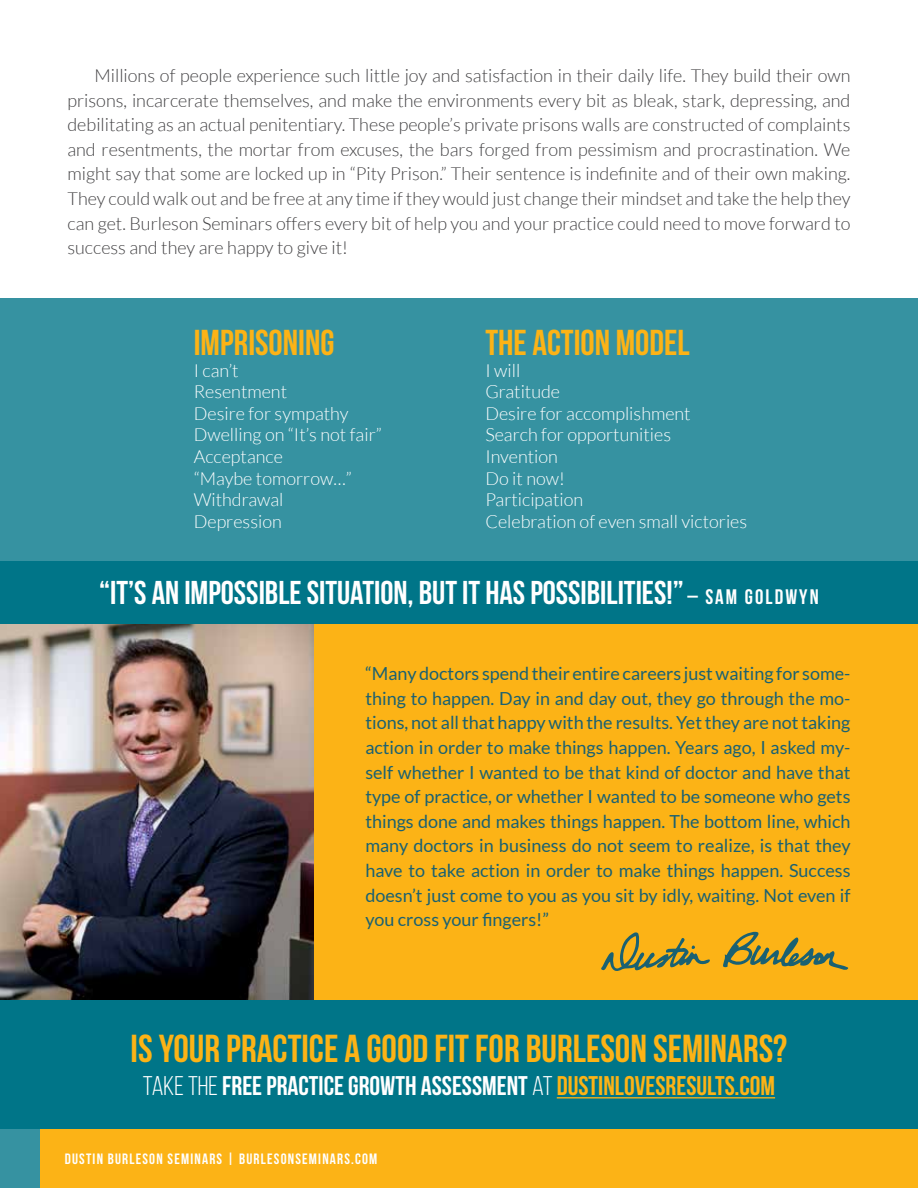
<style>
.page{position:relative;width:918px;height:1188px;background:#fff}
.page>*{position:absolute;margin:0;border:0;box-sizing:border-box;transform-origin:0 0}
.t1{font:700 39px "Bebas Neue";color:#fcb316}
.t2{font:700 36px "Bebas Neue";color:#fcb316}
.t3{font:700 33px "Bebas Neue";color:#fff}
.t4{font:700 27px "Bebas Neue";color:#fff}
.t5{font:300 18px/24.6px "Lato";color:#414042;text-align:justify}
.t6{font:18px/24.6px "Lato";color:#1a6172;text-align:justify}
.t7{font:300 18px/21.6px "Lato";color:#fff}
.t8{font:700 15px "Bebas Neue";letter-spacing:.08em;color:#fff}
.s1{font-size:21px}
.s2{font-weight:400}
.s3{color:#fcb316}
</style>
<div class="page">
<div style="left:0;top:1128px;width:918px;height:60px;background:#fcb316"></div>
<div style="left:0;top:1128px;width:40px;height:60px;background:#3692a1"></div>
<div style="left:0;top:623px;width:918px;height:381px;background:#fcb316"></div>
<img style="left:0;top:624px;width:313px;height:376px">
<svg style="left:601px;top:932px;width:109px;height:39px"></svg>
<svg style="left:723px;top:931px;width:125px;height:39px"></svg>
<div style="left:0;top:299px;width:918px;height:322px;background:#3692a1"></div>
<div style="left:0;top:561px;width:918px;height:63px;background:#007588"></div>
<div style="left:0;top:1000px;width:918px;height:130px;background:#007588"></div>
<hr style="left:557px;top:1097px;width:218px;height:1px;background:#fcb316">
<p class="t5" style="left:68px;top:63px;width:785px;text-indent:27px">Millions of people experience such little joy and satisfaction in their daily life. They build their own prisons, incarcerate themselves, and make the environments every bit as bleak, stark, depressing, and debilitating as an actual penitentiary. These people’s private prisons walls are constructed of complaints and resentments, the mortar from excuses, the bars forged from pessimism and procrastination. We might say that some are locked up in “Pity Prison.” Their sentence is indefinite and of their own making.<br>They could walk out and be free at any time if they would just change their mindset and take the help they can get. Burleson Seminars offers every bit of help you and your practice could need to move forward to success and they are happy to give it!</p>
<h2 class="t2" style="left:194px;top:323px;width:142px">IMPRISONING</h2>
<p class="t7" style="left:194px;top:359px;width:189px">I can’t<br>Resentment<br>Desire for sympathy<br>Dwelling on “It’s not fair”<br>Acceptance<br>“Maybe tomorrow…”<br>Withdrawal<br>Depression</p>
<h2 class="t2" style="left:485px;top:323px;width:206px">THE ACTION MODEL</h2>
<p class="t7" style="left:485px;top:359px;width:263px">I will<br>Gratitude<br>Desire for accomplishment<br>Search for opportunities<br>Invention<br>Do it now!<br>Participation<br>Celebration of even small victories</p>
<h3 class="t3" style="left:99px;top:575px;width:721px">“IT’S AN IMPOSSIBLE SITUATION, BUT IT HAS POSSIBILITIES!” <span class="s1">– SAM GOLDWYN</span></h3>
<p class="t6" style="left:365px;top:661px;width:487px">“Many doctors spend their entire careers just waiting for some&shy;thing to happen. Day in and day out, they go through the mo&shy;tions, not all that happy with the results. Yet they are not taking action in order to make things happen. Years ago, I asked my&shy;self whether I wanted to be that kind of doctor and have that type of practice, or whether I wanted to be someone who gets things done and makes things happen. The bottom line, which many doctors in business do not seem to realize, is that they have to take action in order to make things happen. Success doesn’t just come to you as you sit by idly, waiting. Not even if you cross your fingers!”</p>
<h1 class="t1" style="left:131px;top:1028px;width:658px">IS YOUR PRACTICE A GOOD FIT FOR BURLESON SEMINARS?</h1>
<h3 class="t4" style="left:143px;top:1071px;width:634px"><span class="s2">TAKE THE</span> FREE PRACTICE GROWTH ASSESSMENT <span class="s2">AT</span> <span class="s3">DUSTINLOVESRESULTS.COM</span></h3>
<p class="t8" style="left:65px;top:1150px;width:314px">DUSTIN BURLESON SEMINARS | BURLESONSEMINARS.COM</p>
</div>
